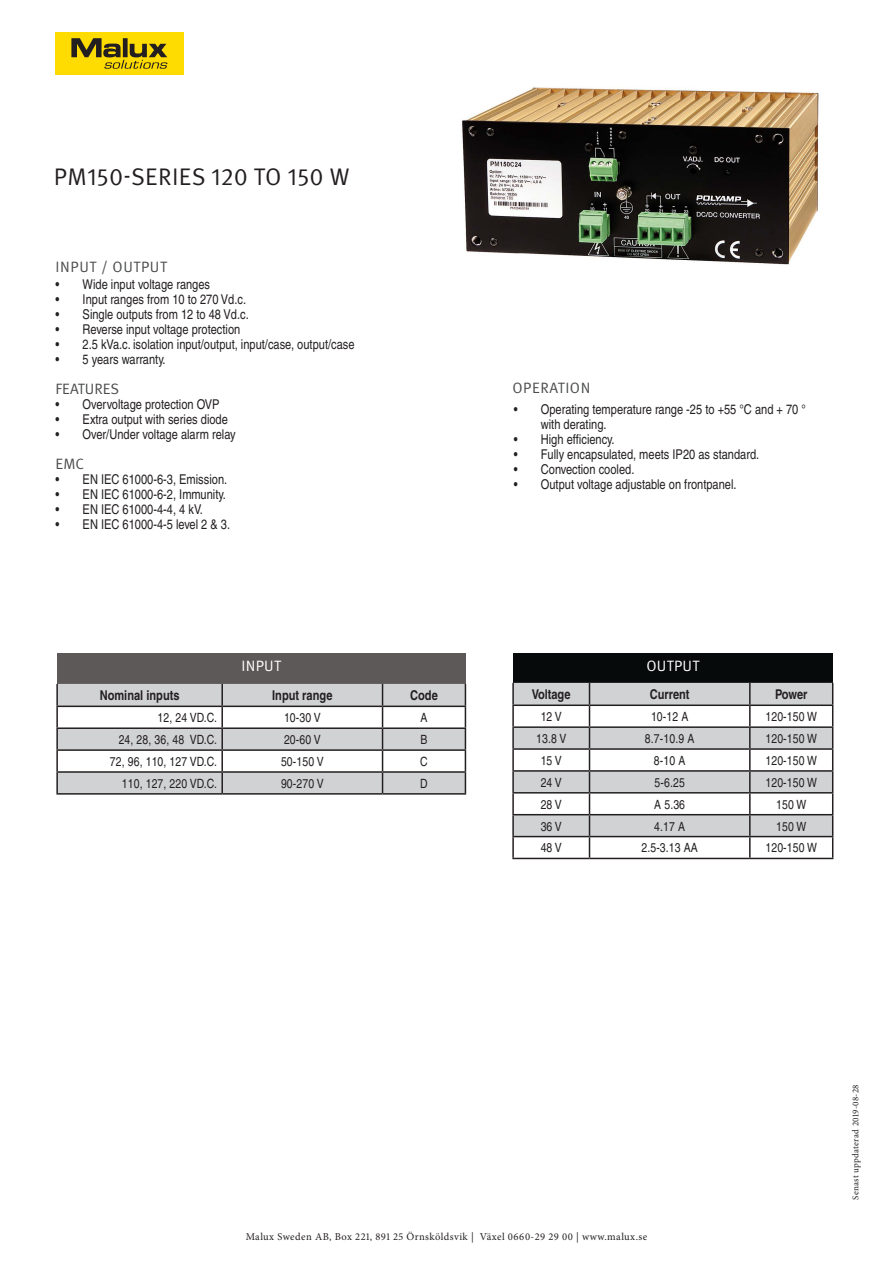
<style>
.page{position:relative;width:893px;height:1263px;background:#fff}
.page>*{position:absolute;margin:0;border:0;box-sizing:border-box;transform-origin:0 0}
.t1{font:24px "Meta OT";letter-spacing:.015em;color:#231f20}
.t2{font:15px "Meta OT";letter-spacing:.04em;color:#4b4c4d}
.t3{font:15px "Meta OT";letter-spacing:.02em;color:#fff}
.t4{font:15px "Meta OT";color:#4b4c4d}
.t5{font:condensed 13.5px/15px "Helvetica";color:#231f20}
.t6{font:700 condensed 13.5px "Helvetica";color:#231f20}
.t7{font:condensed 12.75px "Helvetica";letter-spacing:.01em;color:#231f20}
.t8{font:10.5px "Minion Pro";letter-spacing:.04em;color:#231f20}
.t9{font:9px "Minion Pro";letter-spacing:.03em;color:#231f20}
</style>
<div class="page">
<div style="left:55px;top:32px;width:129px;height:43px;background:#ffdc01"></div>
<svg style="left:71px;top:38px;width:96px;height:31px"></svg>
<div style="left:57px;top:654px;width:408px;height:30px;background:#5e5959"></div>
<hr style="left:56px;top:684px;width:2px;height:22px;background:#231f20">
<hr style="left:56px;top:706px;width:166px;height:1px;background:#231f20">
<hr style="left:56px;top:707px;width:2px;height:20px;background:#231f20">
<hr style="left:56px;top:727px;width:166px;height:2px;background:#231f20">
<hr style="left:56px;top:729px;width:2px;height:20px;background:#231f20">
<hr style="left:56px;top:749px;width:166px;height:2px;background:#231f20">
<hr style="left:56px;top:751px;width:2px;height:20px;background:#231f20">
<hr style="left:56px;top:771px;width:166px;height:2px;background:#231f20">
<hr style="left:56px;top:773px;width:2px;height:20px;background:#231f20">
<svg style="left:57px;top:684px;width:409px;height:109px"></svg>
<hr style="left:56px;top:793px;width:166px;height:2px;background:#231f20">
<hr style="left:222px;top:793px;width:161px;height:2px;background:#231f20">
<hr style="left:383px;top:793px;width:83px;height:2px;background:#231f20">
<div style="left:513px;top:654px;width:320px;height:29px;background:#070a0b"></div>
<svg style="left:514px;top:683px;width:318px;height:153px;fill:#d1d2d4"></svg>
<hr style="left:512px;top:683px;width:2px;height:21px;background:#231f20">
<hr style="left:749px;top:683px;width:2px;height:21px;background:#231f20">
<hr style="left:512px;top:704px;width:77px;height:2px;background:#231f20">
<hr style="left:512px;top:706px;width:2px;height:20px;background:#231f20">
<hr style="left:589px;top:704px;width:161px;height:2px;background:#231f20">
<hr style="left:750px;top:704px;width:83px;height:2px;background:#231f20">
<hr style="left:749px;top:706px;width:2px;height:20px;background:#231f20">
<hr style="left:512px;top:726px;width:77px;height:2px;background:#231f20">
<hr style="left:512px;top:728px;width:2px;height:20px;background:#231f20">
<hr style="left:589px;top:726px;width:161px;height:2px;background:#231f20">
<hr style="left:750px;top:726px;width:83px;height:2px;background:#231f20">
<hr style="left:749px;top:728px;width:2px;height:20px;background:#231f20">
<hr style="left:512px;top:748px;width:77px;height:2px;background:#231f20">
<hr style="left:512px;top:750px;width:2px;height:20px;background:#231f20">
<hr style="left:589px;top:748px;width:161px;height:2px;background:#231f20">
<hr style="left:750px;top:748px;width:83px;height:2px;background:#231f20">
<hr style="left:749px;top:750px;width:2px;height:20px;background:#231f20">
<hr style="left:512px;top:770px;width:77px;height:2px;background:#231f20">
<hr style="left:512px;top:772px;width:2px;height:20px;background:#231f20">
<hr style="left:589px;top:770px;width:161px;height:2px;background:#231f20">
<hr style="left:750px;top:770px;width:83px;height:2px;background:#231f20">
<hr style="left:749px;top:772px;width:2px;height:20px;background:#231f20">
<hr style="left:512px;top:792px;width:77px;height:1px;background:#231f20">
<hr style="left:512px;top:793px;width:2px;height:21px;background:#231f20">
<hr style="left:589px;top:792px;width:161px;height:1px;background:#231f20">
<hr style="left:750px;top:792px;width:83px;height:1px;background:#231f20">
<hr style="left:749px;top:793px;width:2px;height:21px;background:#231f20">
<hr style="left:512px;top:814px;width:77px;height:1px;background:#231f20">
<hr style="left:512px;top:815px;width:2px;height:21px;background:#231f20">
<hr style="left:589px;top:814px;width:161px;height:1px;background:#231f20">
<hr style="left:750px;top:814px;width:83px;height:1px;background:#231f20">
<hr style="left:749px;top:815px;width:2px;height:21px;background:#231f20">
<hr style="left:512px;top:836px;width:77px;height:1px;background:#231f20">
<hr style="left:512px;top:837px;width:2px;height:21px;background:#231f20">
<hr style="left:589px;top:836px;width:161px;height:1px;background:#231f20">
<svg style="left:589px;top:683px;width:1px;height:175px"></svg>
<hr style="left:750px;top:836px;width:83px;height:1px;background:#231f20">
<hr style="left:749px;top:837px;width:2px;height:21px;background:#231f20">
<svg style="left:832px;top:683px;width:1px;height:175px"></svg>
<hr style="left:512px;top:858px;width:77px;height:1px;background:#231f20">
<hr style="left:589px;top:858px;width:161px;height:1px;background:#231f20">
<hr style="left:750px;top:858px;width:83px;height:1px;background:#231f20">
<img style="left:462px;top:87px;width:357px;height:178px">
<p class="t1" style="left:54px;top:162px;width:297px">PM150-SERIES 120 TO 150 W</p>
<p class="t2" style="left:56px;top:258px;width:113px">INPUT / OUTPUT</p>
<p class="t5" style="left:56px;top:277px;width:156px">• Wide input voltage ranges</p>
<p class="t5" style="left:56px;top:292px;width:192px">• Input ranges from 10 to 270 Vd.c.</p>
<p class="t5" style="left:56px;top:307px;width:195px">• Single outputs from 12 to 48 Vd.c.</p>
<p class="t5" style="left:56px;top:322px;width:186px">• Reverse input voltage protection</p>
<p class="t5" style="left:56px;top:337px;width:300px">• 2.5 kVa.c. isolation input/output, input/case, output/case</p>
<p class="t5" style="left:56px;top:352px;width:111px">• 5 years warranty.</p>
<p class="t4" style="left:56px;top:380px;width:65px">FEATURES</p>
<p class="t5" style="left:56px;top:397px;width:165px">• Overvoltage protection OVP</p>
<p class="t5" style="left:56px;top:412px;width:174px">• Extra output with series diode</p>
<p class="t5" style="left:56px;top:427px;width:182px">• Over/Under voltage alarm relay</p>
<p class="t2" style="left:56px;top:455px;width:30px">EMC</p>
<p class="t5" style="left:56px;top:472px;width:173px">• EN IEC 61000-6-3, Emission.</p>
<p class="t5" style="left:56px;top:487px;width:172px">• EN IEC 61000-6-2, Immunity.</p>
<p class="t5" style="left:56px;top:502px;width:149px">• EN IEC 61000-4-4, 4 kV.</p>
<p class="t5" style="left:56px;top:517px;width:176px">• EN IEC 61000-4-5 level 2 &amp; 3.</p>
<p class="t3" style="left:241px;top:657px;width:41px">INPUT</p>
<p class="t6" style="left:100px;top:687px;width:81px">Nominal inputs</p>
<p class="t6" style="left:272px;top:687px;width:62px">Input range</p>
<p class="t6" style="left:410px;top:687px;width:29px">Code</p>
<p class="t7" style="left:158px;top:710px;width:61px">12, 24 VD.C.</p>
<p class="t7" style="left:284px;top:710px;width:38px">10-30 V</p>
<p class="t7" style="left:420px;top:710px;width:8px">A</p>
<p class="t7" style="left:119px;top:732px;width:100px">24, 28, 36, 48 VD.C.</p>
<p class="t7" style="left:284px;top:732px;width:38px">20-60 V</p>
<p class="t7" style="left:420px;top:732px;width:8px">B</p>
<p class="t7" style="left:110px;top:754px;width:109px">72, 96, 110, 127 VD.C.</p>
<p class="t7" style="left:281px;top:754px;width:44px">50-150 V</p>
<p class="t7" style="left:420px;top:754px;width:9px">C</p>
<p class="t7" style="left:122px;top:776px;width:97px">110, 127, 220 VD.C.</p>
<p class="t7" style="left:281px;top:776px;width:44px">90-270 V</p>
<p class="t7" style="left:420px;top:776px;width:9px">D</p>
<p class="t2" style="left:512px;top:379px;width:80px">OPERATION</p>
<p class="t5" style="left:541px;top:402px;width:267px;text-indent:-27px">• Operating temperature range -25 to +55 °C and + 70 ° with derating.</p>
<p class="t5" style="left:514px;top:432px;width:102px">• High efficiency.</p>
<p class="t5" style="left:514px;top:447px;width:247px">• Fully encapsulated, meets IP20 as standard.</p>
<p class="t5" style="left:514px;top:462px;width:122px">• Convection cooled.</p>
<p class="t5" style="left:514px;top:477px;width:224px">• Output voltage adjustable on frontpanel.</p>
<p class="t3" style="left:646px;top:657px;width:54px">OUTPUT</p>
<p class="t6" style="left:532px;top:686px;width:40px">Voltage</p>
<p class="t6" style="left:650px;top:686px;width:41px">Current</p>
<p class="t6" style="left:775px;top:686px;width:34px">Power</p>
<p class="t7" style="left:541px;top:709px;width:23px">12 V</p>
<p class="t7" style="left:651px;top:709px;width:39px">10-12 A</p>
<p class="t7" style="left:765px;top:709px;width:53px">120-150 W</p>
<p class="t7" style="left:536px;top:731px;width:32px">13.8 V</p>
<p class="t7" style="left:645px;top:731px;width:51px">8.7-10.9 A</p>
<p class="t7" style="left:765px;top:731px;width:53px">120-150 W</p>
<p class="t7" style="left:541px;top:753px;width:23px">15 V</p>
<p class="t7" style="left:654px;top:753px;width:33px">8-10 A</p>
<p class="t7" style="left:765px;top:753px;width:53px">120-150 W</p>
<p class="t7" style="left:541px;top:775px;width:23px">24 V</p>
<p class="t7" style="left:654px;top:775px;width:32px">5-6.25</p>
<p class="t7" style="left:765px;top:775px;width:53px">120-150 W</p>
<p class="t7" style="left:541px;top:797px;width:23px">28 V</p>
<p class="t7" style="left:654px;top:797px;width:32px">A 5.36</p>
<p class="t7" style="left:776px;top:797px;width:32px">150 W</p>
<p class="t7" style="left:541px;top:819px;width:23px">36 V</p>
<p class="t7" style="left:654px;top:819px;width:32px">4.17 A</p>
<p class="t7" style="left:776px;top:819px;width:32px">150 W</p>
<p class="t7" style="left:541px;top:840px;width:23px">48 V</p>
<p class="t7" style="left:641px;top:840px;width:58px">2.5-3.13 AA</p>
<p class="t7" style="left:765px;top:840px;width:53px">120-150 W</p>
<p class="t8" style="left:246px;top:1229px;width:403px">Malux Sweden AB, Box 221, 891 25 Örnsköldsvik | Växel 0660-29 29 00 | www.malux.se</p>
<p class="t9" style="left:849px;top:1200px;width:117px;rotate:-90deg">Senast uppdaterad 2019-08-28</p>
</div>
